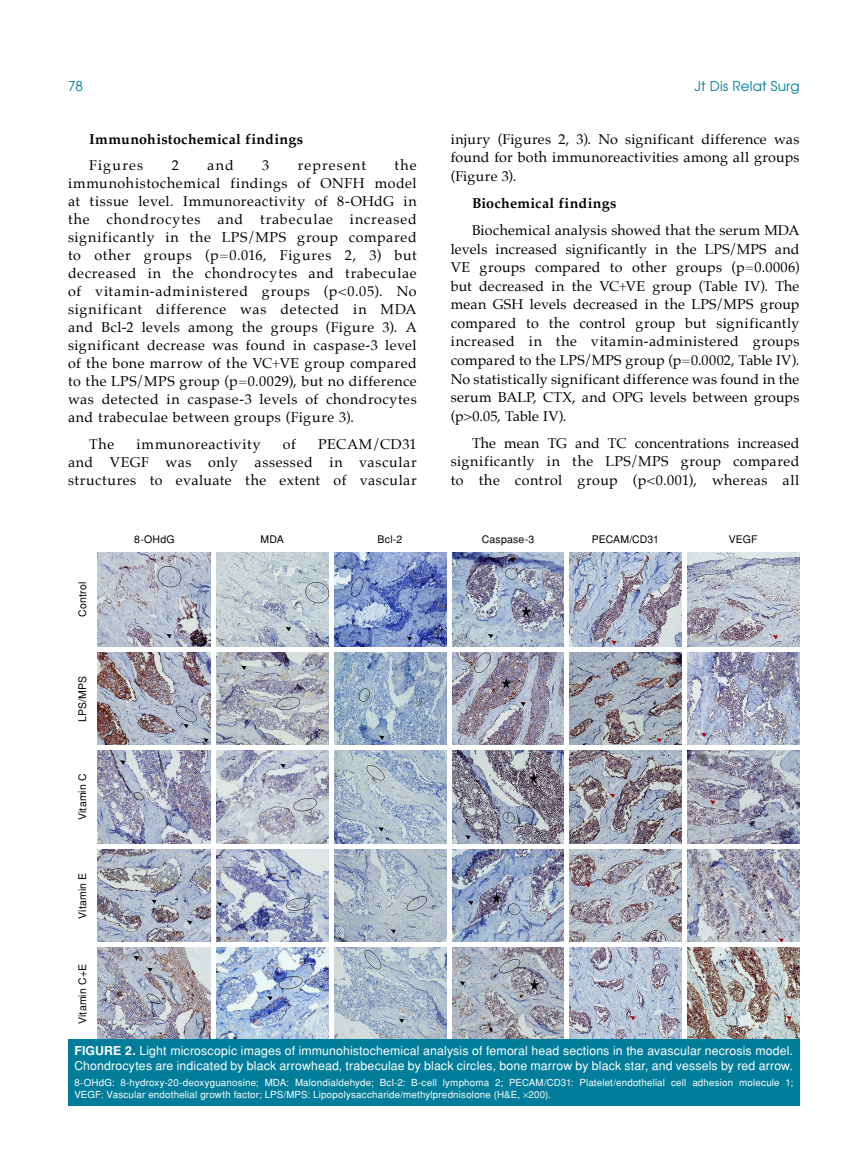
<style>
.page{position:relative;width:859px;height:1170px;background:#fff}
.page>*{position:absolute;margin:0;border:0;box-sizing:border-box;transform-origin:0 0}
.t1{font:14.25px/18px "Palatino";letter-spacing:.03em;color:#000;text-align:justify}
.t2{font:700 14.25px "Palatino";letter-spacing:.03em;color:#000}
.t3{font:14.25px "Palatino";letter-spacing:.05em;color:#000}
.t4{font:14.25px "Palatino";letter-spacing:.08em;color:#000}
.t5{font:14.25px "Palatino";letter-spacing:.085em;color:#000}
.t6{font:13.5px "Avant Garde Tr";letter-spacing:.015em;color:#007d9a}
.t7{font:12.3px/15.3px "Helvetica Normal Tr";letter-spacing:.01em;color:#fff}
.t8{font:10.5px "Helvetica Normal Tr";letter-spacing:.015em;color:#000}
.t9{font:10.5px "Helvetica Normal Tr";letter-spacing:-.01em;color:#000}
.t10{font:9.75px/11.7px "Helvetica Normal Tr";letter-spacing:.02em;color:#fff}
.s1{font-family:"Helvetica Tr";font-weight:700}
</style>
<div class="page">
<img style="left:98px;top:552px;width:701px;height:487px">
<div style="left:211px;top:551px;width:5px;height:490px;background:#fff"></div>
<div style="left:329px;top:551px;width:5px;height:490px;background:#fff"></div>
<div style="left:447px;top:551px;width:5px;height:490px;background:#fff"></div>
<div style="left:564px;top:551px;width:5px;height:490px;background:#fff"></div>
<div style="left:682px;top:551px;width:5px;height:490px;background:#fff"></div>
<hr style="left:97px;top:647px;width:704px;height:4px;background:#fff">
<div style="left:97px;top:745px;width:704px;height:5px;background:#fff"></div>
<hr style="left:97px;top:844px;width:704px;height:4px;background:#fff">
<hr style="left:97px;top:942px;width:704px;height:4px;background:#fff">
<div style="left:68px;top:1039px;width:731px;height:67px;background:#007d9a"></div>
<p class="t6" style="left:68px;top:77px;width:16px">78</p>
<p class="t6" style="left:694px;top:77px;width:106px">Jt Dis Relat Surg</p>
<p class="t2" style="left:89px;top:127px;width:215px">Immunohistochemical findings</p>
<p class="t5" style="left:89px;top:153px;width:56px">Figures</p>
<p class="t1" style="left:172px;top:156px;width:9px">2</p>
<p class="t1" style="left:207px;top:156px;width:28px">and</p>
<p class="t1" style="left:262px;top:156px;width:9px">3</p>
<p class="t4" style="left:298px;top:153px;width:70px">represent</p>
<p class="t1" style="left:451px;top:129px;width:350px;line-height:18.6px">injury (Figures 2, 3). No significant difference was found for both immunoreactivities among all groups (Figure 3).</p>
<p class="t2" style="left:472px;top:191px;width:146px">Biochemical findings</p>
<p class="t1" style="left:451px;top:221px;width:350px;line-height:18.6px;text-indent:21px">Biochemical analysis showed that the serum MDA levels increased significantly in the LPS/MPS and VE groups compared to other groups (p=0.0006) but decreased in the VC+VE group (Table IV). The mean GSH levels decreased in the LPS/MPS group compared to the control group but significantly increased in the vitamin-administered groups compared to the LPS/MPS group (p=0.0002, Table IV).<br>No statistically significant difference was found in the serum BALP, CTX, and OPG levels between groups (p&gt;0.05, Table IV).</p>
<p class="t1" style="left:451px;top:433px;width:350px;line-height:18.6px;text-indent:21px">The mean TG and TC concentrations increased significantly in the LPS/MPS group compared to the control group (p&lt;0.001), whereas all</p>
<p class="t1" style="left:68px;top:156px;width:350px;text-indent:326px">the immunohistochemical findings of ONFH model at tissue level. Immunoreactivity of 8-OHdG in the chondrocytes and trabeculae increased significantly in the LPS/MPS group compared to other groups (p=0.016, Figures 2, 3) but decreased in the chondrocytes and trabeculae of vitamin-administered groups (p&lt;0.05). No significant difference was detected in MDA and Bcl-2 levels among the groups (Figure 3). A significant decrease was found in caspase-3 level of the bone marrow of the VC+VE group compared to the LPS/MPS group (p=0.0029), but no difference was detected in caspase-3 levels of chondrocytes and trabeculae between groups (Figure 3).</p>
<p class="t1" style="left:89px;top:435px;width:26px">The</p>
<p class="t3" style="left:136px;top:432px;width:126px">immunoreactivity</p>
<p class="t1" style="left:283px;top:435px;width:15px">of</p>
<p class="t1" style="left:68px;top:435px;width:350px;text-indent:250px">PECAM/CD31 and VEGF was only assessed in vascular structures to evaluate the extent of vascular</p>
<p class="t8" style="left:76px;top:617px;width:36px;rotate:-90deg">Control</p>
<p class="t8" style="left:76px;top:721px;width:47px;rotate:-90deg">LPS/MPS</p>
<p class="t8" style="left:76px;top:820px;width:48px;rotate:-90deg">Vitamin C</p>
<p class="t8" style="left:76px;top:918px;width:48px;rotate:-90deg">Vitamin E</p>
<p class="t8" style="left:76px;top:1024px;width:62px;rotate:-90deg">Vitamin C+E</p>
<p class="t8" style="left:134px;top:533px;width:42px">8-OHdG</p>
<p class="t8" style="left:261px;top:533px;width:25px">MDA</p>
<p class="t8" style="left:378px;top:533px;width:26px">Bcl-2</p>
<p class="t8" style="left:482px;top:533px;width:54px">Caspase-3</p>
<p class="t9" style="left:592px;top:533px;width:68px">PECAM/CD31</p>
<p class="t8" style="left:729px;top:533px;width:30px">VEGF</p>
<p class="t7" style="left:74px;top:1042px;width:720px"><span class="s1">FIGURE 2.</span> Light microscopic images of immunohistochemical analysis of femoral head sections in the avascular necrosis model.<br>Chondrocytes are indicated by black arrowhead, trabeculae by black circles, bone marrow by black star, and vessels by red arrow.</p>
<p class="t10" style="left:74px;top:1076px;width:720px">8-OHdG: 8-hydroxy-20-deoxyguanosine; MDA: Malondialdehyde; Bcl-2: B-cell lymphoma 2; PECAM/CD31: Platelet/endothelial cell adhesion molecule 1;<br>VEGF: Vascular endothelial growth factor; LPS/MPS: Lipopolysaccharide/methylprednisolone (H&amp;E, 200).</p>
</div>
